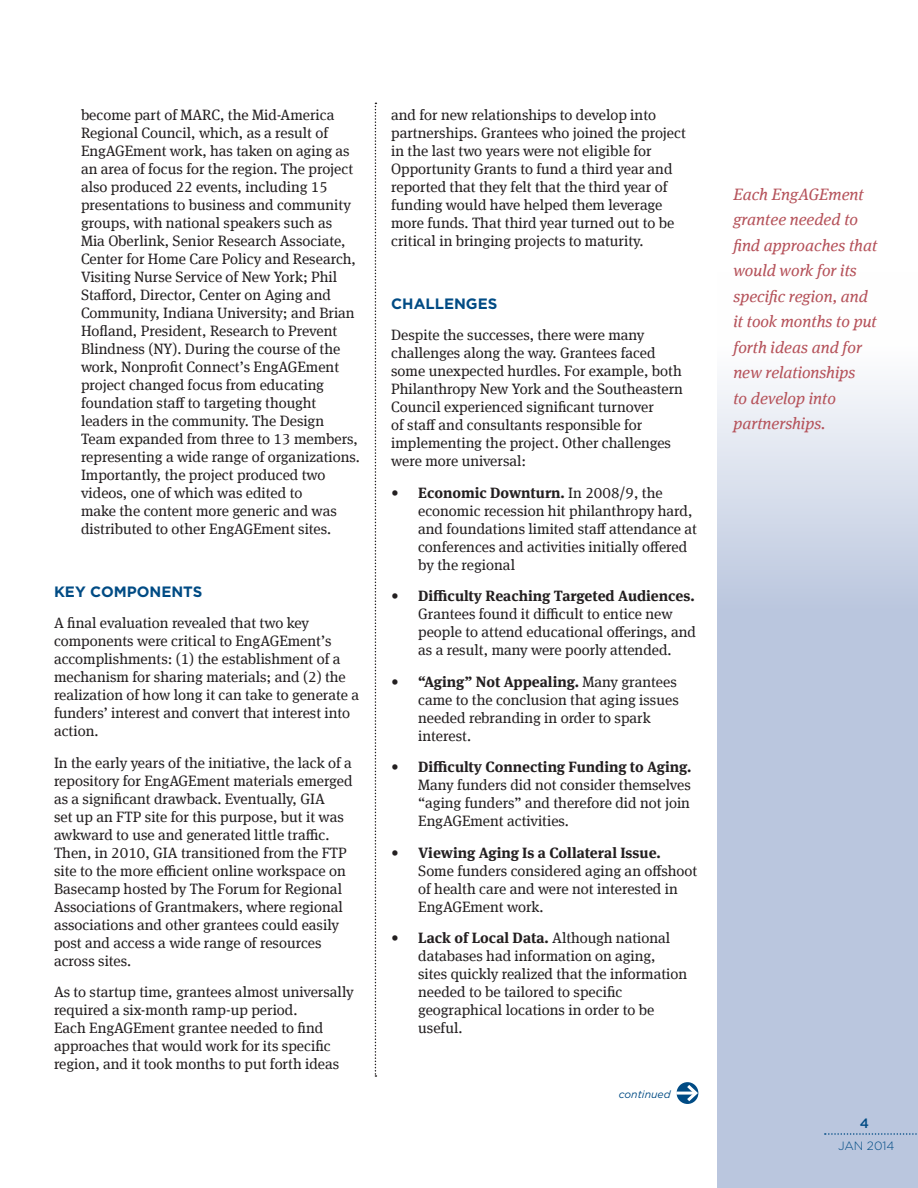
<style>
.page{position:relative;width:918px;height:1188px;background:#fff}
.page>*{position:absolute;margin:0;border:0;box-sizing:border-box;transform-origin:0 0}
.t1{font:italic 16.5px/25.5px "Meta Serif Offc";color:#b5525a}
.t2{font:15px/18px "Meta Serif Offc";color:#231f20}
.t3{font:700 15px "Gotham";color:#004b84}
.t4{font:500 13.5px "Gotham";color:#004b84}
.t5{font:300 12px "Gotham";color:#004b84}
.t6{font:italic 10.5px "Gotham";color:#004b84}
.s1{font-weight:700}
</style>
<div class="page">
<svg style="left:717px;top:381px;width:201px;height:807px;background:#c2cce1"></svg>
<div style="left:677px;top:1082px;width:21px;height:22px;background:#004b84;border-radius:50%"></div>
<hr style="left:676px;top:1092px;width:20px;height:3px;background:#fff">
<svg style="left:684px;top:1082px;width:15px;height:22px"></svg>
<svg style="left:825px;top:1133px;width:93px;height:2px"></svg>
<svg style="left:375px;top:103px;width:1px;height:974px"></svg>
<p class="t2" style="left:81px;top:105px;width:280px">become part of MARC, the Mid-America Regional Council, which, as a result of EngAGEment work, has taken on aging as an area of focus for the region. The project also produced 22 events, including 15 presentations to business and community groups, with national speakers such as Mia Oberlink, Senior Research Associate, Center for Home Care Policy and Research, Visiting Nurse Service of New York; Phil Stafford, Director, Center on Aging and Community, Indiana University; and Brian Hofland, President, Research to Prevent Blindness (NY). During the course of the work, Nonprofit Connect’s EngAGEment project changed focus from educating foundation staff to targeting thought leaders in the community. The Design Team expanded from three to 13 members, representing a wide range of organizations.<br>Importantly, the project produced two videos, one of which was edited to<br>make the content more generic and was distributed to other EngAGEment sites.</p>
<p class="t3" style="left:54px;top:582px;width:150px">KEY COMPONENTS</p>
<p class="t2" style="left:54px;top:614px;width:307px">A final evaluation revealed that two key components were critical to EngAGEment’s accomplishments: (1) the establishment of a mechanism for sharing materials; and (2) the realization of how long it can take to generate a funders’ interest and convert that interest into action.</p>
<p class="t2" style="left:54px;top:753px;width:300px">In the early years of the initiative, the lack of a repository for EngAGEment materials emerged as a significant drawback. Eventually, GIA<br>set up an FTP site for this purpose, but it was awkward to use and generated little traffic.<br>Then, in 2010, GIA transitioned from the FTP site to the more efficient online workspace on Basecamp hosted by The Forum for Regional Associations of Grantmakers, where regional associations and other grantees could easily post and access a wide range of resources across sites.</p>
<p class="t2" style="left:54px;top:983px;width:301px">As to startup time, grantees almost universally required a six-month ramp-up period.<br>Each EngAGEment grantee needed to find approaches that would work for its specific region, and it took months to put forth ideas</p>
<p class="t2" style="left:391px;top:105px;width:296px">and for new relationships to develop into partnerships. Grantees who joined the project in the last two years were not eligible for Opportunity Grants to fund a third year and reported that they felt that the third year of funding would have helped them leverage more funds. That third year turned out to be critical in bringing projects to maturity.</p>
<p class="t3" style="left:391px;top:294px;width:108px">CHALLENGES</p>
<p class="t2" style="left:391px;top:326px;width:293px">Despite the successes, there were many challenges along the way. Grantees faced some unexpected hurdles. For example, both Philanthropy New York and the Southeastern Council experienced significant turnover<br>of staff and consultants responsible for implementing the project. Other challenges were more universal:</p>
<p class="t2" style="left:418px;top:483px;width:280px;text-indent:-27px"><span class="s1">• Economic Downturn.</span> In 2008/9, the economic recession hit philanthropy hard, and foundations limited staff attendance at conferences and activities initially offered by the regional</p>
<p class="t2" style="left:418px;top:587px;width:279px;text-indent:-27px"><span class="s1">• Difficulty Reaching Targeted Audiences.<br></span>Grantees found it difficult to entice new people to attend educational offerings, and as a result, many were poorly attended.</p>
<p class="t2" style="left:418px;top:672px;width:262px;text-indent:-27px"><span class="s1">• “Aging” Not Appealing.</span> Many grantees came to the conclusion that aging issues needed rebranding in order to spark interest.</p>
<p class="t2" style="left:418px;top:758px;width:275px;text-align:justify;text-indent:-27px"><span class="s1">• Difficulty Connecting Funding to Aging.<br></span>Many funders did not consider themselves “aging funders” and therefore did not join EngAGEment activities.</p>
<p class="t2" style="left:418px;top:843px;width:281px;text-indent:-27px"><span class="s1">• Viewing Aging Is a Collateral Issue.<br></span>Some funders considered aging an offshoot of health care and were not interested in EngAGEment work.</p>
<p class="t2" style="left:418px;top:929px;width:271px;text-indent:-27px"><span class="s1">• Lack of Local Data.</span> Although national databases had information on aging, sites quickly realized that the information needed to be tailored to specific geographical locations in order to be useful.</p>
<p class="t6" style="left:619px;top:1087px;width:53px">continued</p>
<p class="t1" style="left:733px;top:181px;width:145px">Each EngAGEment grantee needed to find approaches that would work for its specific region, and it took months to put forth ideas and for new relationships<br>to develop into partnerships.</p>
<p class="t4" style="left:860px;top:1114px;width:11px">4</p>
<p class="t5" style="left:838px;top:1138px;width:58px">JAN 2014</p>
</div>
